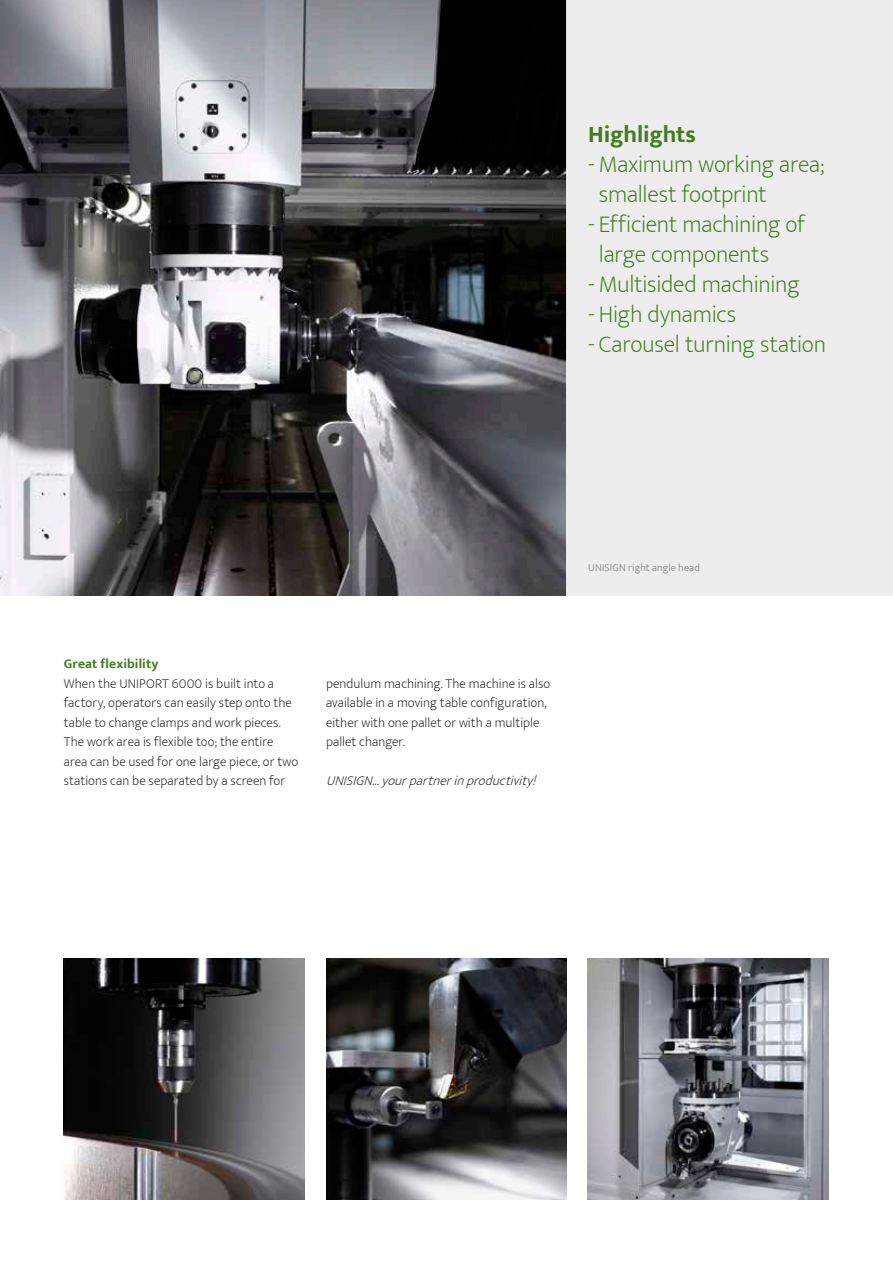
<style>
.page{position:relative;width:893px;height:1263px;background:#fff}
.page>*{position:absolute;margin:0;border:0;box-sizing:border-box;transform-origin:0 0}
.t1{font:200 24px/30px "Ek Mukta";letter-spacing:-.01em;color:#457c1f}
.t2{font:700 24px "Ek Mukta";letter-spacing:-.01em;color:#457c1f}
.t3{font:200 13.5px/19.5px "Ek Mukta";letter-spacing:.005em;color:#1d1d1b}
.t4{font:italic 200 13.5px "Ek Mukta";color:#1d1d1b}
.t5{font:700 13.5px "Ek Mukta";letter-spacing:.01em;color:#457c1f}
.t6{font:300 10.5px "Ek Mukta";letter-spacing:.015em;color:#878787}
</style>
<div class="page">
<img style="left:0;top:0;width:567px;height:595px">
<img style="left:64px;top:958px;width:241px;height:241px">
<img style="left:326px;top:958px;width:241px;height:241px">
<img style="left:588px;top:958px;width:241px;height:241px">
<div style="left:567px;top:0;width:326px;height:595px;background:#ededed"></div>
<h1 class="t2" style="left:588px;top:120px;width:109px">Highlights</h1>
<h1 class="t1" style="left:599px;top:149px;width:227px;text-indent:-11px">- Maximum working area; smallest footprint</h1>
<h1 class="t1" style="left:599px;top:209px;width:207px;text-indent:-11px">- Efficient machining of large components</h1>
<h1 class="t1" style="left:588px;top:269px;width:213px">- Multisided machining</h1>
<h1 class="t1" style="left:588px;top:299px;width:150px">- High dynamics</h1>
<h1 class="t1" style="left:588px;top:329px;width:239px">- Carousel turning station</h1>
<p class="t5" style="left:64px;top:656px;width:96px">Great flexibility</p>
<p class="t3" style="left:64px;top:674px;width:236px">When the UNIPORT 6000 is built into a factory, operators can easily step onto the table to change clamps and work pieces.<br>The work area is flexible too; the entire area can be used for one large piece, or two stations can be separated by a screen for</p>
<p class="t3" style="left:326px;top:674px;width:226px">pendulum machining. The machine is also available in a moving table configuration, either with one pallet or with a multiple pallet changer.</p>
<p class="t4" style="left:326px;top:770px;width:217px">UNISIGN...yourpartnerinproductivity!</p>
<p class="t6" style="left:588px;top:561px;width:113px">UNISIGN right angle head</p>
</div>
